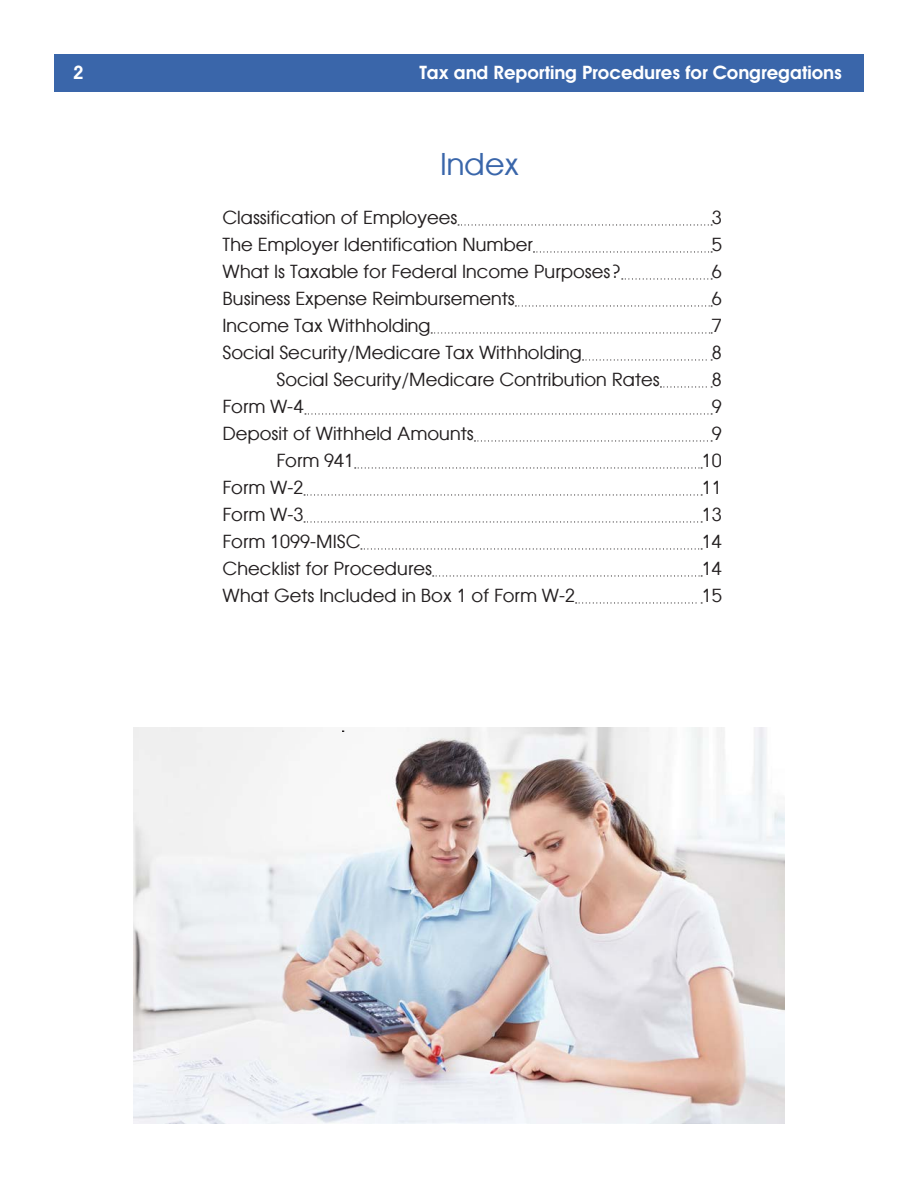
<style>
.page{position:relative;width:918px;height:1188px;background:#fff}
.page>*{position:absolute;margin:0;border:0;box-sizing:border-box;transform-origin:0 0}
.t1{font:30px "Atlanta";color:#3a66aa}
.t2{font:18px "Atlanta";color:#231f20}
.t3{font:600 18px "Atlanta";color:#fff}
</style>
<div class="page">
<div style="left:54px;top:54px;width:810px;height:37px;background:#3a66aa"></div>
<svg style="left:458px;top:224px;width:254px;height:2px"></svg>
<svg style="left:533px;top:251px;width:179px;height:2px"></svg>
<svg style="left:622px;top:278px;width:90px;height:2px"></svg>
<svg style="left:515px;top:305px;width:197px;height:2px"></svg>
<svg style="left:431px;top:332px;width:281px;height:2px"></svg>
<svg style="left:583px;top:359px;width:129px;height:2px"></svg>
<svg style="left:660px;top:386px;width:52px;height:2px"></svg>
<svg style="left:305px;top:413px;width:407px;height:2px"></svg>
<svg style="left:474px;top:440px;width:238px;height:2px"></svg>
<svg style="left:355px;top:467px;width:347px;height:2px"></svg>
<svg style="left:304px;top:494px;width:398px;height:2px"></svg>
<svg style="left:304px;top:521px;width:398px;height:2px"></svg>
<svg style="left:361px;top:548px;width:341px;height:2px"></svg>
<svg style="left:433px;top:575px;width:269px;height:2px"></svg>
<svg style="left:576px;top:602px;width:126px;height:2px"></svg>
<img style="left:133px;top:728px;width:652px;height:395px">
<p class="t3" style="left:73px;top:60px;width:12px">2</p>
<p class="t3" style="left:419px;top:60px;width:424px">Tax and Reporting Procedures for Congregations</p>
<p class="t1" style="left:440px;top:143px;width:80px">Index</p>
<p class="t2" style="left:222px;top:204px;width:237px">Classification of Employees</p>
<p class="t2" style="left:712px;top:204px;width:11px">3</p>
<p class="t2" style="left:222px;top:231px;width:312px">The Employer Identification Number</p>
<p class="t2" style="left:712px;top:231px;width:11px">5</p>
<p class="t2" style="left:222px;top:258px;width:400px">What Is Taxable for Federal Income Purposes?</p>
<p class="t2" style="left:712px;top:258px;width:11px">6</p>
<p class="t2" style="left:222px;top:285px;width:294px">Business Expense Reimbursements</p>
<p class="t2" style="left:712px;top:285px;width:11px">6</p>
<p class="t2" style="left:222px;top:312px;width:210px">Income Tax Withholding</p>
<p class="t2" style="left:712px;top:312px;width:11px">7</p>
<p class="t2" style="left:222px;top:339px;width:361px">Social Security/Medicare Tax Withholding</p>
<p class="t2" style="left:712px;top:339px;width:11px">8</p>
<p class="t2" style="left:276px;top:366px;width:385px">Social Security/Medicare Contribution Rates</p>
<p class="t2" style="left:712px;top:366px;width:11px">8</p>
<p class="t2" style="left:222px;top:393px;width:83px">Form W-4</p>
<p class="t2" style="left:712px;top:393px;width:11px">9</p>
<p class="t2" style="left:222px;top:420px;width:253px">Deposit of Withheld Amounts</p>
<p class="t2" style="left:712px;top:420px;width:11px">9</p>
<p class="t2" style="left:276px;top:447px;width:79px">Form 941</p>
<p class="t2" style="left:702px;top:447px;width:21px">10</p>
<p class="t2" style="left:222px;top:474px;width:83px">Form W-2</p>
<p class="t2" style="left:702px;top:474px;width:21px">11</p>
<p class="t2" style="left:222px;top:501px;width:83px">Form W-3</p>
<p class="t2" style="left:702px;top:501px;width:21px">13</p>
<p class="t2" style="left:222px;top:528px;width:139px">Form 1099-MISC</p>
<p class="t2" style="left:702px;top:528px;width:21px">14</p>
<p class="t2" style="left:222px;top:555px;width:211px">Checklist for Procedures</p>
<p class="t2" style="left:702px;top:555px;width:21px">14</p>
<p class="t2" style="left:222px;top:582px;width:354px">What Gets Included in Box 1 of Form W-2</p>
<p class="t2" style="left:702px;top:582px;width:21px">15</p>
</div>
